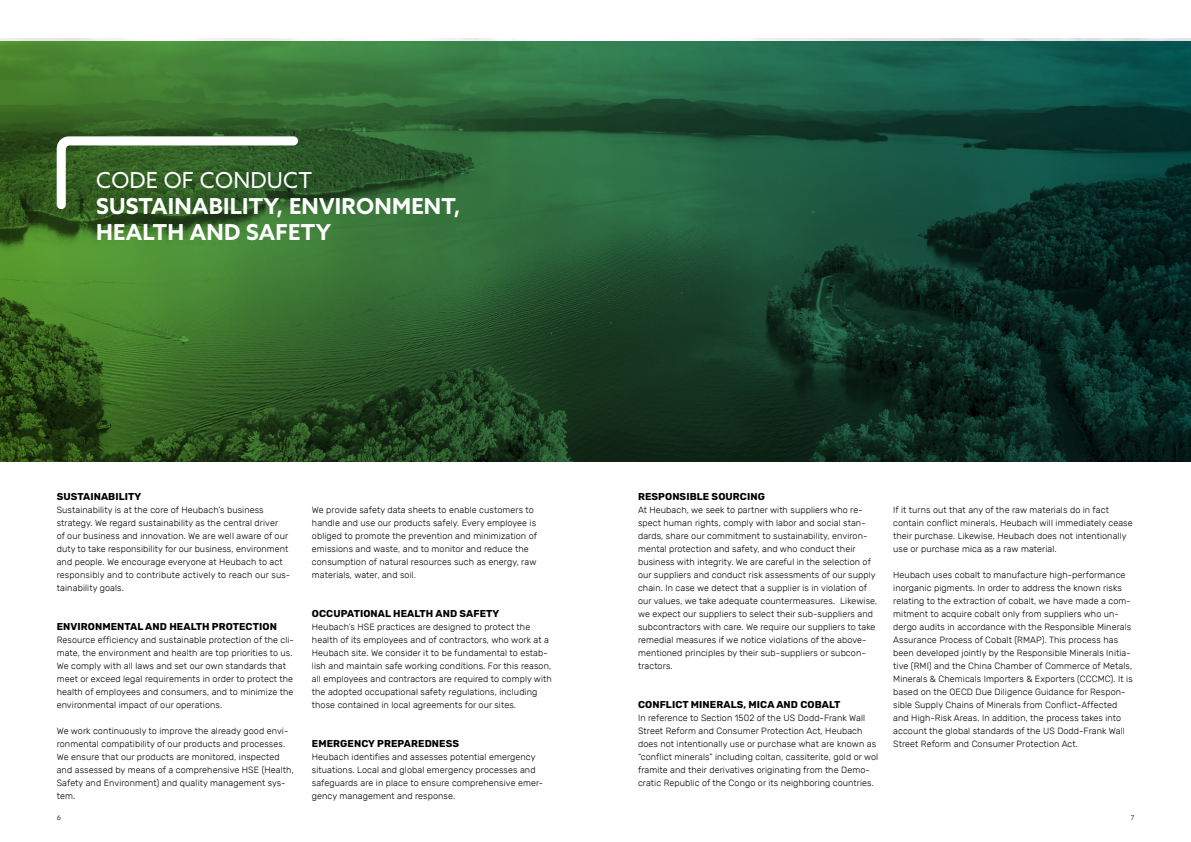
<style>
.page{position:relative;width:1191px;height:842px;background:#fff}
.page>*{position:absolute;margin:0;border:0;box-sizing:border-box;transform-origin:0 0}
.t1{font:700 22px/26px "Azo Sans";letter-spacing:.01em;color:#fff}
.t2{font:22px "Azo Sans";letter-spacing:.01em;color:#fff}
.t3{font:700 10px "Rubik";letter-spacing:.01em;color:#000}
.t4{font:300 9px/13px "Rubik";letter-spacing:.01em;color:#000}
.t5{font:300 7px "Rubik";color:#000}
</style>
<div class="page">
<svg style="left:0;top:42px;width:1191px;height:419px;background:#22522e"></svg>
<svg style="left:57px;top:136px;width:241px;height:74px;background:#507646"></svg>
<h1 class="t2" style="left:96px;top:166px;width:217px">CODE OF CONDUCT</h1>
<h1 class="t1" style="left:96px;top:193px;width:366px">SUSTAINABILITY, ENVIRONMENT,<br>HEALTH AND SAFETY</h1>
<p class="t3" style="left:57px;top:491px;width:86px">SUSTAINABILITY</p>
<p class="t4" style="left:57px;top:504px;width:235px">Sustainability is at the core of Heubach’s business strategy. We regard sustainability as the central driver<br>of our business and innovation. We are well aware of our duty to take responsibility for our business, environment and people. We encourage everyone at Heubach to act responsibly and to contribute actively to reach our sus&shy;tainability goals.</p>
<p class="t3" style="left:57px;top:621px;width:222px">ENVIRONMENTAL AND HEALTH PROTECTION</p>
<p class="t4" style="left:57px;top:634px;width:239px">Resource efficiency and sustainable protection of the cli&shy;mate, the environment and health are top priorities to us.<br>We comply with all laws and set our own standards that meet or exceed legal requirements in order to protect the health of employees and consumers, and to minimize the environmental impact of our operations.</p>
<p class="t4" style="left:57px;top:725px;width:239px">We work continuously to improve the already good envi&shy;ronmental compatibility of our products and processes.<br>We ensure that our products are monitored, inspected and assessed by means of a comprehensive HSE (Health, Safety and Environment) and quality management sys&shy;tem.</p>
<p class="t4" style="left:312px;top:504px;width:227px">We provide safety data sheets to enable customers to handle and use our products safely. Every employee is obliged to promote the prevention and minimization of emissions and waste, and to monitor and reduce the consumption of natural resources such as energy, raw materials, water, and soil.</p>
<p class="t3" style="left:312px;top:608px;width:189px">OCCUPATIONAL HEALTH AND SAFETY</p>
<p class="t4" style="left:312px;top:621px;width:241px">Heubach’s HSE practices are designed to protect the health of its employees and of contractors, who work at a Heubach site. We consider it to be fundamental to estab&shy;lish and maintain safe working conditions. For this reason, all employees and contractors are required to comply with the adopted occupational safety regulations, including those contained in local agreements for our sites.</p>
<p class="t3" style="left:312px;top:738px;width:149px">EMERGENCY PREPAREDNESS</p>
<p class="t4" style="left:312px;top:751px;width:233px">Heubach identifies and assesses potential emergency situations. Local and global emergency processes and safeguards are in place to ensure comprehensive emer&shy;gency management and response.</p>
<p class="t3" style="left:638px;top:491px;width:128px">RESPONSIBLE SOURCING</p>
<p class="t4" style="left:638px;top:504px;width:241px">At Heubach, we seek to partner with suppliers who re&shy;spect human rights, comply with labor and social stan&shy;dards, share our commitment to sustainability, environ&shy;mental protection and safety, and who conduct their business with integrity. We are careful in the selection of our suppliers and conduct risk assessments of our supply chain. In case we detect that a supplier is in violation of our values, we take adequate countermeasures. Likewise, we expect our suppliers to select their sub-suppliers and subcontractors with care. We require our suppliers to take remedial measures if we notice violations of the above&shy;mentioned principles by their sub-suppliers or subcon&shy;tractors.</p>
<p class="t3" style="left:638px;top:699px;width:204px">CONFLICT MINERALS, MICA AND COBALT</p>
<p class="t4" style="left:638px;top:712px;width:242px">In reference to Section 1502 of the US Dodd-Frank Wall Street Reform and Consumer Protection Act, Heubach does not intentionally use or purchase what are known as “conflict minerals” including coltan, cassiterite, gold or wol framite and their derivatives originating from the Demo&shy;cratic Republic of the Congo or its neighboring countries.</p>
<p class="t4" style="left:893px;top:504px;width:241px">If it turns out that any of the raw materials do in fact contain conflict minerals, Heubach will immediately cease their purchase. Likewise, Heubach does not intentionally use or purchase mica as a raw material.</p>
<p class="t4" style="left:893px;top:569px;width:241px">Heubach uses cobalt to manufacture high-performance inorganic pigments. In order to address the known risks relating to the extraction of cobalt, we have made a com&shy;mitment to acquire cobalt only from suppliers who un&shy;dergo audits in accordance with the Responsible Minerals Assurance Process of Cobalt (RMAP). This process has been developed jointly by the Responsible Minerals Initia&shy;tive (RMI) and the China Chamber of Commerce of Metals, Minerals &amp; Chemicals Importers &amp; Exporters (CCCMC). It is based on the OECD Due Diligence Guidance for Respon&shy;sible Supply Chains of Minerals from Conflict-Affected and High-Risk Areas. In addition, the process takes into account the global standards of the US Dodd-Frank Wall Street Reform and Consumer Protection Act.</p>
<p class="t5" style="left:57px;top:814px;width:6px">6</p>
<p class="t5" style="left:1130px;top:814px;width:5px">7</p>
</div>
